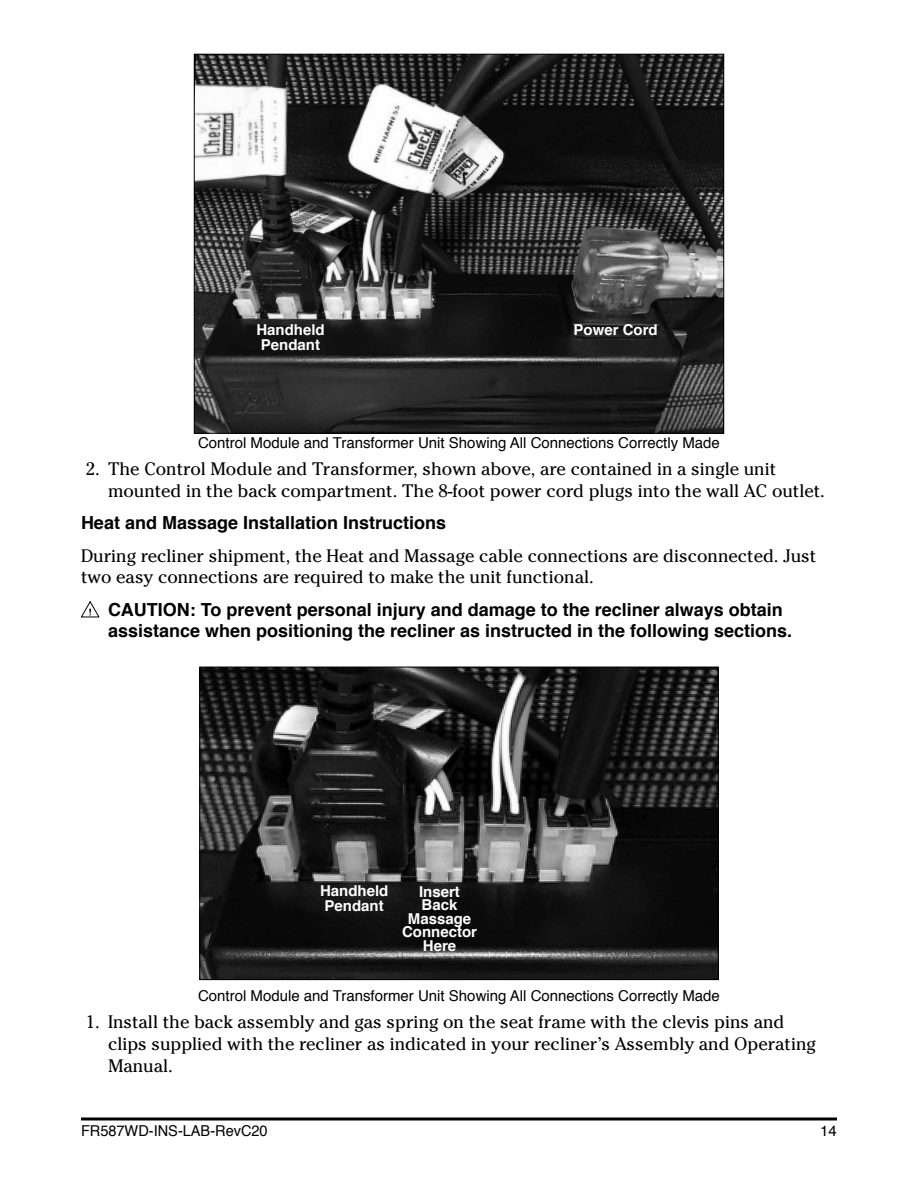
<style>
.page{position:relative;width:918px;height:1188px;background:#fff}
.page>*{position:absolute;margin:0;border:0;box-sizing:border-box;transform-origin:0 0}
.t1{font:18px/21.6px "Cheltenham Std";color:#000}
.t2{font:700 18px/21.6px "Helvetica";color:#000}
.t3{font:15px "Helvetica";color:#000}
.t4{font:700 15px/13.5px "Helvetica";color:#fff;text-align:center}
</style>
<div class="page">
<hr style="left:81px;top:1118px;width:756px;height:2px;background:#000">
<img style="left:196px;top:56px;width:526px;height:375px">
<svg style="left:81px;top:601px;width:18px;height:16px"></svg>
<img style="left:202px;top:669px;width:514px;height:309px">
<div style="left:200px;top:667px;width:518px;height:313px;border:1px solid #000"></div>
<p class="t4" style="left:256px;top:322px;width:70px;line-height:15px">Handheld<br>Pendant</p>
<p class="t4" style="left:573px;top:323px;width:86px">Power Cord</p>
<p class="t3" style="left:198px;top:432px;width:523px">Control Module and Transformer Unit Showing All Connections Correctly Made</p>
<p class="t1" style="left:108px;top:459px;width:718px;text-indent:-22px">2. The Control Module and Transformer, shown above, are contained in a single unit mounted in the back compartment. The 8-foot power cord plugs into the wall AC outlet.</p>
<p class="t2" style="left:81px;top:513px;width:367px">Heat and Massage Installation Instructions</p>
<p class="t1" style="left:81px;top:545px;width:737px">During recliner shipment, the Heat and Massage cable connections are disconnected. Just two easy connections are required to make the unit functional.</p>
<p class="t2" style="left:108px;top:599px;width:686px">CAUTION: To prevent personal injury and damage to the recliner always obtain assistance when positioning the recliner as instructed in the following sections.</p>
<p class="t4" style="left:320px;top:884px;width:70px;line-height:15px">Handheld<br>Pendant</p>
<p class="t4" style="left:402px;top:885px;width:77px">Insert<br>Back<br>Massage<br>Connector<br>Here</p>
<p class="t3" style="left:198px;top:985px;width:523px">Control Module and Transformer Unit Showing All Connections Correctly Made</p>
<p class="t1" style="left:108px;top:1011px;width:709px;text-indent:-22px">1. Install the back assembly and gas spring on the seat frame with the clevis pins and clips supplied with the recliner as indicated in your recliner’s Assembly and Operating<br>Manual.</p>
<p class="t3" style="left:81px;top:1119px;width:188px">FR587WD-INS-LAB-RevC20</p>
<p class="t3" style="left:820px;top:1119px;width:18px">14</p>
</div>
